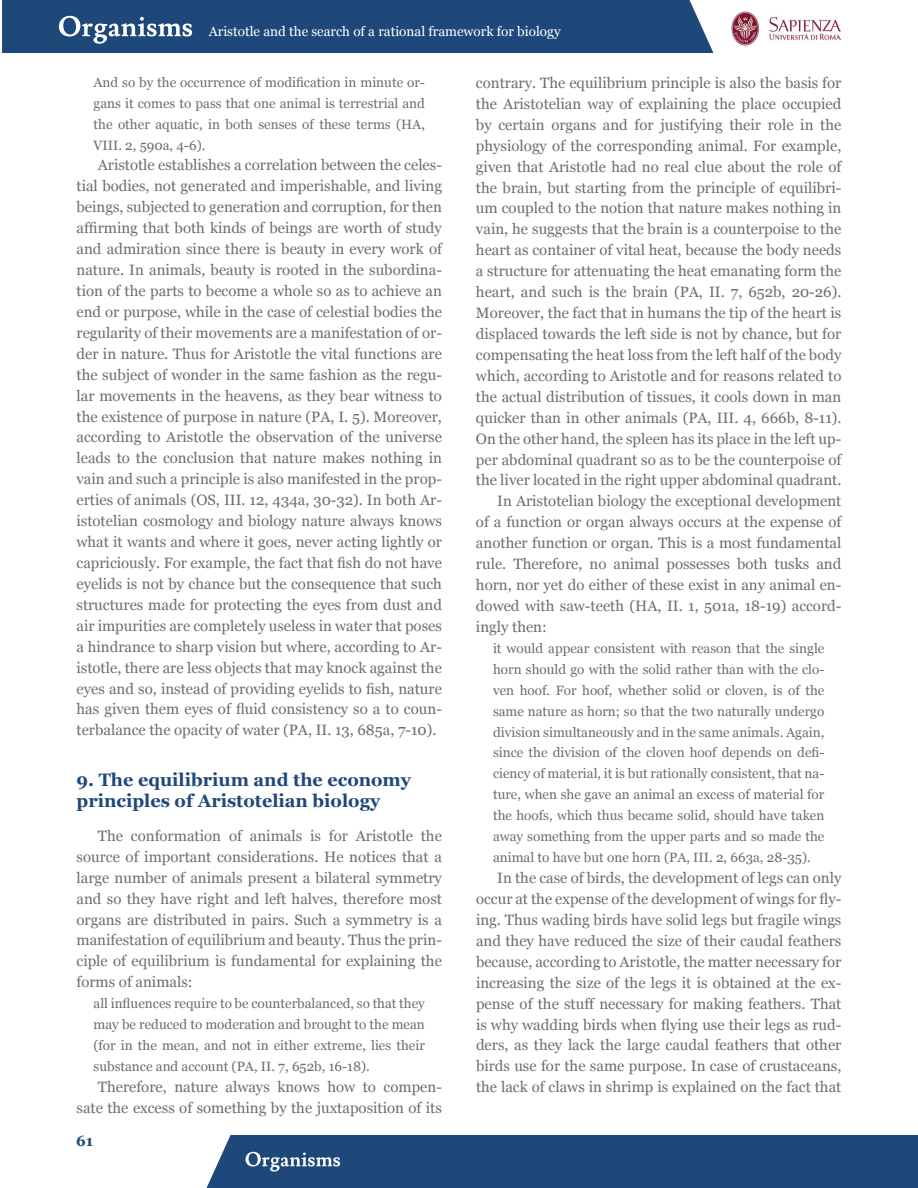
<style>
.page{position:relative;width:918px;height:1188px;background:#fff}
.page>*{position:absolute;margin:0;border:0;box-sizing:border-box;transform-origin:0 0}
.t1{font:700 18px/21px "Georgia";color:#1f487a}
.t2{font:15px/21px "Georgia";color:#6c6d70;text-align:justify}
.t3{font:700 15px "Georgia";color:#1f487a}
.t4{font:13.5px/21px "Georgia";color:#6c6d70;text-align:justify}
.t5{font:13.5px "Georgia";color:#fff}
</style>
<div class="page">
<img style="left:731px;top:11px;width:110px;height:35px">
<div style="left:2px;top:0;width:711px;height:53px;background:#1f487a"></div>
<div style="left:207px;top:1135px;width:711px;height:53px;background:#1f487a"></div>
<p class="t5" style="left:209px;top:23px;width:353px">Aristotle and the search of a rational framework for biology</p>
<p class="t4" style="left:94px;top:72px;width:333px">And so by the occurrence of modification in minute or&shy;gans it comes to pass that one animal is terrestrial and the other aquatic, in both senses of these terms (HA, VIII. 2, 590a, 4-6).</p>
<p class="t2" style="left:77px;top:155px;width:367px;text-indent:21px">Aristotle establishes a correlation between the celes&shy;tial bodies, not generated and imperishable, and living beings, subjected to generation and corruption, for then affirming that both kinds of beings are worth of study and admiration since there is beauty in every work of nature. In animals, beauty is rooted in the subordina&shy;tion of the parts to become a whole so as to achieve an end or purpose, while in the case of celestial bodies the regularity of their movements are a manifestation of or&shy;der in nature. Thus for Aristotle the vital functions are the subject of wonder in the same fashion as the regu&shy;lar movements in the heavens, as they bear witness to the existence of purpose in nature (PA, I. 5). Moreover, according to Aristotle the observation of the universe leads to the conclusion that nature makes nothing in vain and such a principle is also manifested in the prop&shy;erties of animals (OS, III. 12, 434a, 30-32). In both Ar&shy;istotelian cosmology and biology nature always knows what it wants and where it goes, never acting lightly or capriciously. For example, the fact that fish do not have eyelids is not by chance but the consequence that such structures made for protecting the eyes from dust and air impurities are completely useless in water that poses a hindrance to sharp vision but where, according to Ar&shy;istotle, there are less objects that may knock against the eyes and so, instead of providing eyelids to fish, nature has given them eyes of fluid consistency so a to coun&shy;terbalance the opacity of water (PA, II. 13, 685a, 7-10).</p>
<p class="t1" style="left:77px;top:770px;width:336px">9. The equilibrium and the economy principles of Aristotelian biology</p>
<p class="t2" style="left:77px;top:826px;width:367px;text-indent:21px">The conformation of animals is for Aristotle the source of important considerations. He notices that a large number of animals present a bilateral symmetry and so they have right and left halves, therefore most organs are distributed in pairs. Such a symmetry is a manifestation of equilibrium and beauty. Thus the prin&shy;ciple of equilibrium is fundamental for explaining the forms of animals:</p>
<p class="t4" style="left:94px;top:993px;width:333px">all influences require to be counterbalanced, so that they may be reduced to moderation and brought to the mean (for in the mean, and not in either extreme, lies their substance and account (PA, II. 7, 652b, 16-18).</p>
<p class="t2" style="left:77px;top:1077px;width:367px;text-align:right">Therefore, nature always knows how to compen&shy;sate the excess of something by the juxtaposition of its</p>
<p class="t3" style="left:76px;top:1132px;width:19px">61</p>
<p class="t2" style="left:476px;top:73px;width:367px">contrary. The equilibrium principle is also the basis for</p>
<p class="t2" style="left:476px;top:93px;width:367px">the Aristotelian way of explaining the place occupied</p>
<p class="t2" style="left:476px;top:114px;width:367px">by certain organs and for justifying their role in the</p>
<p class="t2" style="left:476px;top:135px;width:367px">physiology of the corresponding animal. For example,</p>
<p class="t2" style="left:476px;top:156px;width:367px">given that Aristotle had no real clue about the role of</p>
<p class="t2" style="left:476px;top:177px;width:367px">the brain, but starting from the principle of equilibri-</p>
<p class="t2" style="left:476px;top:198px;width:367px">um coupled to the notion that nature makes nothing in</p>
<p class="t2" style="left:476px;top:219px;width:367px">vain, he suggests that the brain is a counterpoise to the</p>
<p class="t2" style="left:476px;top:240px;width:367px">heart as container of vital heat, because the body needs</p>
<p class="t2" style="left:476px;top:261px;width:367px">a structure for attenuating the heat emanating form the</p>
<p class="t2" style="left:476px;top:282px;width:367px">heart, and such is the brain (PA, II. 7, 652b, 20-26).</p>
<p class="t2" style="left:476px;top:303px;width:367px">Moreover, the fact that in humans the tip of the heart is</p>
<p class="t2" style="left:476px;top:324px;width:367px">displaced towards the left side is not by chance, but for</p>
<p class="t2" style="left:476px;top:345px;width:367px">compensating the heat loss from the left half of the body</p>
<p class="t2" style="left:476px;top:365px;width:367px">which, according to Aristotle and for reasons related to</p>
<p class="t2" style="left:476px;top:386px;width:367px">the actual distribution of tissues, it cools down in man</p>
<p class="t2" style="left:476px;top:407px;width:367px">quicker than in other animals (PA, III. 4, 666b, 8-11).</p>
<p class="t2" style="left:476px;top:428px;width:367px">On the other hand, the spleen has its place in the left up-</p>
<p class="t2" style="left:476px;top:449px;width:367px">per abdominal quadrant so as to be the counterpoise of</p>
<p class="t2" style="left:476px;top:470px;width:367px">the liver located in the right upper abdominal quadrant.</p>
<p class="t2" style="left:497px;top:491px;width:346px">In Aristotelian biology the exceptional development</p>
<p class="t2" style="left:476px;top:512px;width:367px">of a function or organ always occurs at the expense of</p>
<p class="t2" style="left:476px;top:533px;width:367px">another function or organ. This is a most fundamental</p>
<p class="t2" style="left:476px;top:554px;width:367px">rule. Therefore, no animal possesses both tusks and</p>
<p class="t2" style="left:476px;top:575px;width:367px">horn, nor yet do either of these exist in any animal en-</p>
<p class="t2" style="left:476px;top:596px;width:367px">dowed with saw-teeth (HA, II. 1, 501a, 18-19) accord-</p>
<p class="t2" style="left:476px;top:617px;width:72px">ingly then:</p>
<p class="t4" style="left:493px;top:638px;width:333px">it would appear consistent with reason that the single horn should go with the solid rather than with the clo&shy;ven hoof. For hoof, whether solid or cloven, is of the same nature as horn; so that the two naturally undergo division simultaneously and in the same animals. Again, since the division of the cloven hoof depends on defi&shy;ciency of material, it is but rationally consistent, that na&shy;ture, when she gave an animal an excess of material for the hoofs, which thus became solid, should have taken away something from the upper parts and so made the animal to have but one horn (PA, III. 2, 663a, 28-35).</p>
<p class="t2" style="left:476px;top:868px;width:367px;text-indent:21px">In the case of birds, the development of legs can only occur at the expense of the development of wings for fly&shy;ing. Thus wading birds have solid legs but fragile wings and they have reduced the size of their caudal feathers because, according to Aristotle, the matter necessary for increasing the size of the legs it is obtained at the ex&shy;pense of the stuff necessary for making feathers. That is why wadding birds when flying use their legs as rud&shy;ders, as they lack the large caudal feathers that other birds use for the same purpose. In case of crustaceans, the lack of claws in shrimp is explained on the fact that</p>
</div>
